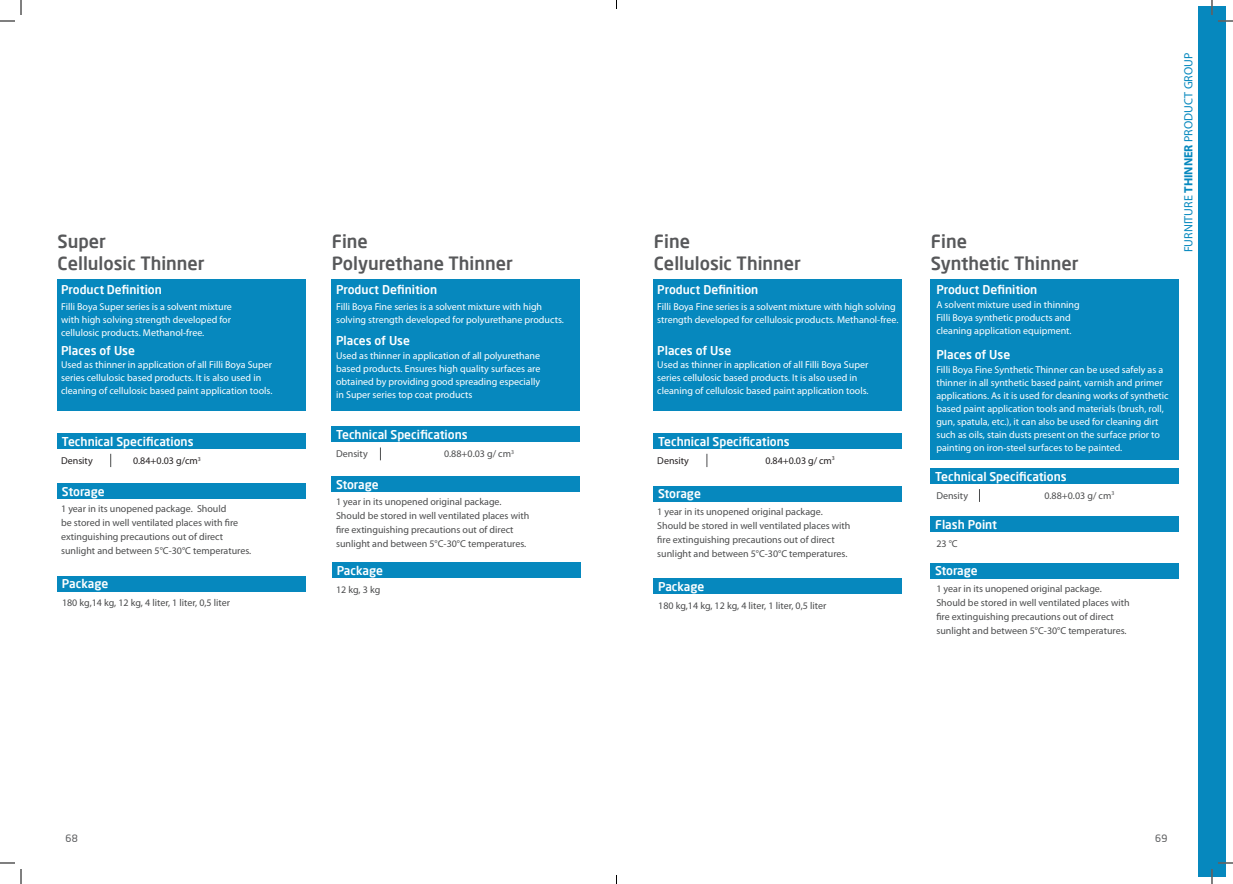
<style>
.page{position:relative;width:1233px;height:884px;background:#fff}
.page>*{position:absolute;margin:0;border:0;box-sizing:border-box;transform-origin:0 0}
.t1{font:500 18px/21.6px "Neo Sans Pro";color:#57585a}
.t2{font:500 12px "Neo Sans Pro";color:#fff}
.t3{font:12px "Myriad Pro";color:#0688be}
.t4{font:10px/13px "Myriad Pro";color:#fff}
.t5{font:10px/14px "Myriad Pro";color:#4b4c4d}
.t6{font:10px "Myriad Pro";color:#231f20}
.t7{font:10px "Neo Sans Pro";color:#57585a}
.s1{font-weight:700}
</style>
<div class="page">
<div style="left:653px;top:279px;width:248px;height:131px;background:#0688be"></div>
<div style="left:653px;top:486px;width:248px;height:16px;background:#0688be"></div>
<div style="left:653px;top:433px;width:248px;height:16px;background:#0688be"></div>
<div style="left:653px;top:578px;width:248px;height:16px;background:#0688be"></div>
<svg style="left:706px;top:454px;width:1px;height:13px"></svg>
<div style="left:930px;top:279px;width:248px;height:181px;background:#0688be"></div>
<div style="left:930px;top:563px;width:248px;height:16px;background:#0688be"></div>
<div style="left:930px;top:468px;width:248px;height:16px;background:#0688be"></div>
<svg style="left:979px;top:489px;width:1px;height:13px"></svg>
<div style="left:930px;top:516px;width:248px;height:16px;background:#0688be"></div>
<div style="left:57px;top:279px;width:248px;height:131px;background:#0688be"></div>
<div style="left:331px;top:279px;width:248px;height:131px;background:#0688be"></div>
<div style="left:57px;top:484px;width:248px;height:15px;background:#0688be"></div>
<div style="left:331px;top:476px;width:248px;height:16px;background:#0688be"></div>
<div style="left:57px;top:433px;width:248px;height:16px;background:#0688be"></div>
<div style="left:57px;top:576px;width:248px;height:15px;background:#0688be"></div>
<div style="left:332px;top:562px;width:248px;height:16px;background:#0688be"></div>
<div style="left:331px;top:426px;width:248px;height:16px;background:#0688be"></div>
<svg style="left:380px;top:447px;width:1px;height:13px"></svg>
<svg style="left:111px;top:454px;width:1px;height:13px"></svg>
<div style="left:1198px;top:7px;width:27px;height:870px;background:#0688be"></div>
<svg style="left:1218px;top:20px;width:15px;height:2px"></svg>
<svg style="left:1218px;top:862px;width:15px;height:2px"></svg>
<svg style="left:0;top:0;width:22px;height:22px"></svg>
<svg style="left:0;top:862px;width:22px;height:22px"></svg>
<svg style="left:1211px;top:0;width:1px;height:15px"></svg>
<svg style="left:1211px;top:869px;width:1px;height:15px"></svg>
<h1 class="t1" style="left:58px;top:231px;width:148px">Super<br>Cellulosic Thinner</h1>
<h1 class="t1" style="left:332px;top:231px;width:183px">Fine<br>Polyurethane Thinner</h1>
<p class="t2" style="left:61px;top:282px;width:102px">Product Definition</p>
<p class="t2" style="left:336px;top:282px;width:103px">Product Definition</p>
<p class="t4" style="left:61px;top:300px;width:172px;text-align:justify">Filli Boya Super series is a solvent mixture with high solving strength developed for cellulosic products. Methanol-free.</p>
<p class="t4" style="left:336px;top:300px;width:229px">Filli Boya Fine series is a solvent mixture with high solving strength developed for polyurethane products.</p>
<p class="t4" style="left:61px;top:358px;width:213px">Used as thinner in application of all Filli Boya Super series cellulosic based products. It is also used in cleaning of cellulosic based paint application tools.</p>
<p class="t4" style="left:336px;top:349px;width:206px;text-align:justify">Used as thinner in application of all polyurethane based products. Ensures high quality surfaces are obtained by providing good spreading especially in Super series top coat products</p>
<p class="t2" style="left:336px;top:333px;width:75px">Places of Use</p>
<p class="t2" style="left:61px;top:343px;width:75px">Places of Use</p>
<p class="t2" style="left:62px;top:434px;width:133px">Technical Specifications</p>
<p class="t6" style="left:61px;top:455px;width:33px">Density</p>
<p class="t6" style="left:133px;top:455px;width:69px">0.84+0.03 g/cm<sup>3</sup></p>
<p class="t2" style="left:336px;top:427px;width:133px">Technical Specifications</p>
<p class="t5" style="left:336px;top:447px;width:33px">Density</p>
<p class="t5" style="left:444px;top:447px;width:71px">0.88+0.03 g/ cm<sup>3</sup></p>
<p class="t2" style="left:336px;top:477px;width:44px">Storage</p>
<p class="t2" style="left:62px;top:484px;width:44px">Storage</p>
<p class="t5" style="left:61px;top:502px;width:192px">1 year in its unopened package. Should<br>be stored in well ventilated places with fire extinguishing precautions out of direct sunlight and between 5°C-30°C temperatures.</p>
<p class="t5" style="left:336px;top:494px;width:195px">1 year in its unopened original package.<br>Should be stored in well ventilated places with fire extinguishing precautions out of direct sunlight and between 5°C-30°C temperatures.</p>
<p class="t2" style="left:62px;top:576px;width:48px">Package</p>
<p class="t5" style="left:62px;top:596px;width:170px">180 kg,14 kg, 12 kg, 4 liter, 1 liter, 0,5 liter</p>
<p class="t2" style="left:337px;top:563px;width:48px">Package</p>
<p class="t5" style="left:336px;top:582px;width:46px">12 kg, 3 kg</p>
<h1 class="t1" style="left:654px;top:231px;width:148px">Fine<br>Cellulosic Thinner</h1>
<p class="t2" style="left:657px;top:282px;width:103px">Product Definition</p>
<p class="t4" style="left:657px;top:300px;width:243px">Filli Boya Fine series is a solvent mixture with high solving strength developed for cellulosic products. Methanol-free.</p>
<p class="t4" style="left:657px;top:358px;width:213px">Used as thinner in application of all Filli Boya Super series cellulosic based products. It is also used in cleaning of cellulosic based paint application tools.</p>
<p class="t2" style="left:657px;top:343px;width:75px">Places of Use</p>
<p class="t2" style="left:658px;top:434px;width:133px">Technical Specifications</p>
<p class="t6" style="left:657px;top:454px;width:33px">Density</p>
<p class="t6" style="left:765px;top:454px;width:71px">0.84+0.03 g/ cm<sup>3</sup></p>
<p class="t2" style="left:658px;top:486px;width:44px">Storage</p>
<p class="t5" style="left:657px;top:504px;width:195px">1 year in its unopened original package.<br>Should be stored in well ventilated places with fire extinguishing precautions out of direct sunlight and between 5°C-30°C temperatures.</p>
<p class="t2" style="left:658px;top:578px;width:48px">Package</p>
<p class="t5" style="left:658px;top:598px;width:170px">180 kg,14 kg, 12 kg, 4 liter, 1 liter, 0,5 liter</p>
<h1 class="t1" style="left:930px;top:231px;width:149px">Fine<br>Synthetic Thinner</h1>
<p class="t2" style="left:936px;top:282px;width:103px">Product Definition</p>
<p class="t4" style="left:936px;top:298px;width:145px">A solvent mixture used in thinning<br>Filli Boya synthetic products and cleaning application equipment.</p>
<p class="t4" style="left:936px;top:363px;width:234px">Filli Boya Fine Synthetic Thinner can be used safely as a thinner in all synthetic based paint, varnish and primer applications. As it is used for cleaning works of synthetic based paint application tools and materials (brush, roll, gun, spatula, etc.), it can also be used for cleaning dirt such as oils, stain dusts present on the surface prior to painting on iron-steel surfaces to be painted.</p>
<p class="t2" style="left:936px;top:347px;width:75px">Places of Use</p>
<p class="t2" style="left:935px;top:468px;width:133px">Technical Specifications</p>
<p class="t5" style="left:936px;top:488px;width:33px">Density</p>
<p class="t5" style="left:1044px;top:488px;width:71px">0.88+0.03 g/ cm<sup>3</sup></p>
<p class="t2" style="left:935px;top:517px;width:63px">Flash Point</p>
<p class="t5" style="left:936px;top:537px;width:23px">23 °C</p>
<p class="t2" style="left:935px;top:563px;width:44px">Storage</p>
<p class="t5" style="left:936px;top:581px;width:195px">1 year in its unopened original package.<br>Should be stored in well ventilated places with fire extinguishing precautions out of direct sunlight and between 5°C-30°C temperatures.</p>
<p class="t3" style="left:1181px;top:252px;width:201px;rotate:-90deg">FURNITURE <span class="s1">THINNER</span> PRODUCT GROUP</p>
<p class="t7" style="left:66px;top:832px;width:14px">68</p>
<p class="t7" style="left:1155px;top:832px;width:14px">69</p>
</div>
